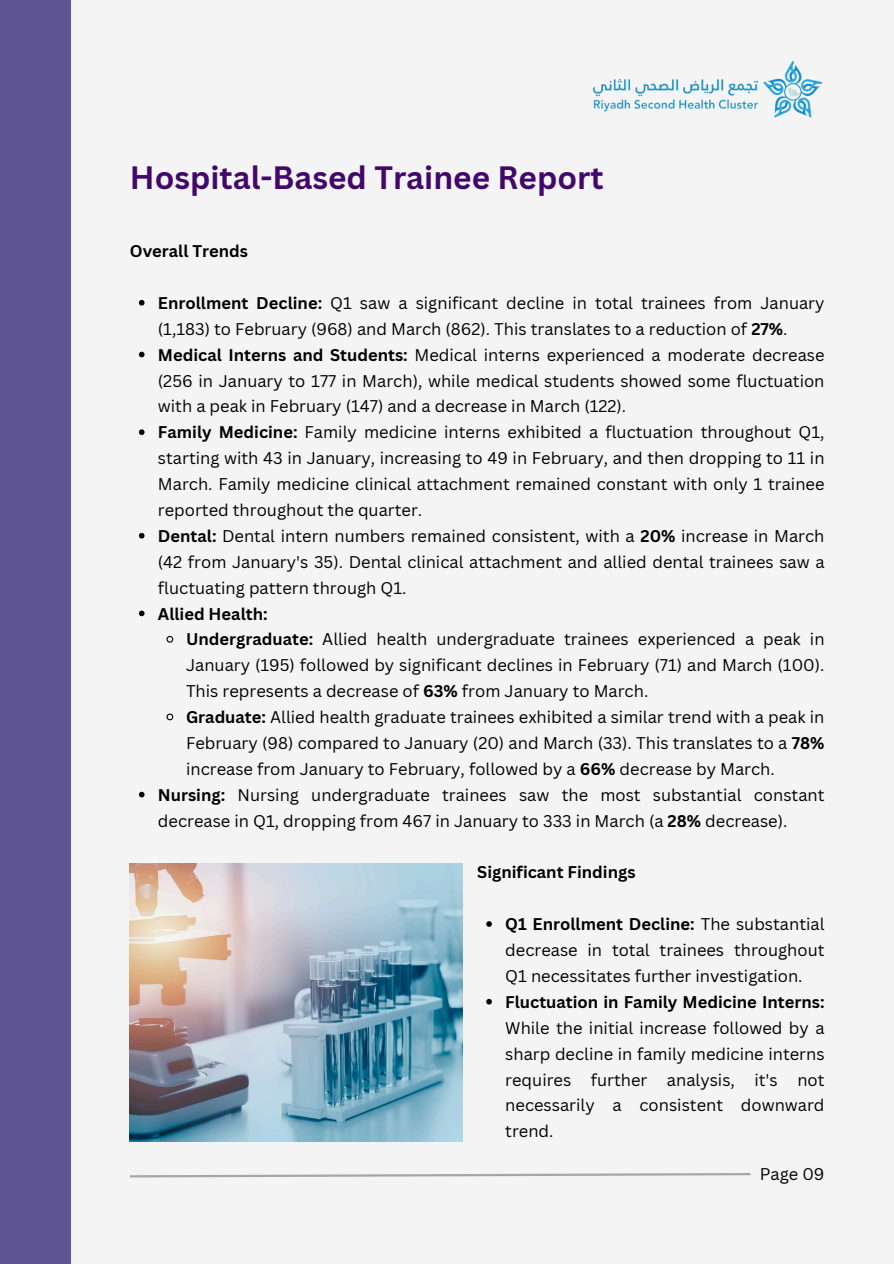
<style>
.page{position:relative;width:894px;height:1264px;background:#fff}
.page>*{position:absolute;margin:0;border:0;box-sizing:border-box;transform-origin:0 0}
.t1{font:700 31.5px "Canva Sans";color:#42076b}
.t2{font:16.5px/25.8px "Canva Sans";color:#000;text-align:justify}
.t3{font:700 16.5px "Canva Sans";color:#000}
.s1{font-weight:700}
</style>
<div class="page">
<div style="left:0;top:0;width:893px;height:1263px;background:#f4f4f4"></div>
<div style="left:0;top:0;width:71px;height:1263px;background:#5d5491"></div>
<img style="left:763px;top:60px;width:60px;height:58px">
<img style="left:592px;top:78px;width:167px;height:33px">
<svg style="left:130px;top:1173px;width:621px;height:5px"></svg>
<svg style="left:139px;top:300px;width:5px;height:5px"></svg>
<svg style="left:139px;top:352px;width:5px;height:5px"></svg>
<svg style="left:139px;top:429px;width:5px;height:6px"></svg>
<svg style="left:139px;top:533px;width:5px;height:5px"></svg>
<svg style="left:139px;top:610px;width:5px;height:6px"></svg>
<svg style="left:166px;top:635px;width:8px;height:8px"></svg>
<svg style="left:166px;top:713px;width:8px;height:8px"></svg>
<svg style="left:139px;top:791px;width:5px;height:6px"></svg>
<img style="left:130px;top:863px;width:332px;height:278px">
<svg style="left:486px;top:921px;width:5px;height:5px"></svg>
<svg style="left:486px;top:998px;width:5px;height:6px"></svg>
<p class="t1" style="left:130px;top:155px;width:475px">Hospital-Based Trainee Report</p>
<p class="t3" style="left:130px;top:239px;width:120px">Overall Trends</p>
<h1 class="t2" style="left:158px;top:289px;width:668px"><span class="s1">Enrollment Decline:</span> Q1 saw a significant decline in total trainees from January (1,183) to February (968) and March (862). This translates to a reduction of <span class="s1">27%</span>.</h1>
<h2 class="t2" style="left:158px;top:341px;width:668px"><span class="s1">Medical Interns and Students:</span> Medical interns experienced a moderate decrease (256 in January to 177 in March), while medical students showed some fluctuation with a peak in February (147) and a decrease in March (122).</h2>
<p class="t2" style="left:158px;top:419px;width:668px"><span class="s1">Family Medicine:</span> Family medicine interns exhibited a fluctuation throughout Q1, starting with 43 in January, increasing to 49 in February, and then dropping to 11 in March. Family medicine clinical attachment remained constant with only 1 trainee reported throughout the quarter.</p>
<p class="t2" style="left:158px;top:522px;width:668px"><span class="s1">Dental:</span> Dental intern numbers remained consistent, with a <span class="s1">20%</span> increase in March (42 from January's 35). Dental clinical attachment and allied dental trainees saw a fluctuating pattern through Q1.</p>
<p class="t3" style="left:158px;top:602px;width:111px">Allied Health:</p>
<p class="t2" style="left:186px;top:626px;width:639px"><span class="s1">Undergraduate:</span> Allied health undergraduate trainees experienced a peak in January (195) followed by significant declines in February (71) and March (100).<br>This represents a decrease of <span class="s1">63%</span> from January to March.</p>
<p class="t2" style="left:186px;top:703px;width:639px"><span class="s1">Graduate:</span> Allied health graduate trainees exhibited a similar trend with a peak in February (98) compared to January (20) and March (33). This translates to a <span class="s1">78% </span>increase from January to February, followed by a <span class="s1">66%</span> decrease by March.</p>
<p class="t2" style="left:158px;top:781px;width:668px"><span class="s1">Nursing:</span> Nursing undergraduate trainees saw the most substantial constant decrease in Q1, dropping from 467 in January to 333 in March (a <span class="s1">28%</span> decrease).</p>
<h2 class="t3" style="left:477px;top:860px;width:160px">Significant Findings</h2>
<p class="t2" style="left:505px;top:910px;width:320px"><span class="s1">Q1 Enrollment Decline:</span> The substantial decrease in total trainees throughout Q1 necessitates further investigation.</p>
<p class="t2" style="left:505px;top:988px;width:321px"><span class="s1">Fluctuation in Family Medicine Interns:<br></span>While the initial increase followed by a sharp decline in family medicine interns requires further analysis, it's not necessarily a consistent downward trend.</p>
<p class="t2" style="left:759px;top:1160px;width:66px">Page 09</p>
</div>
